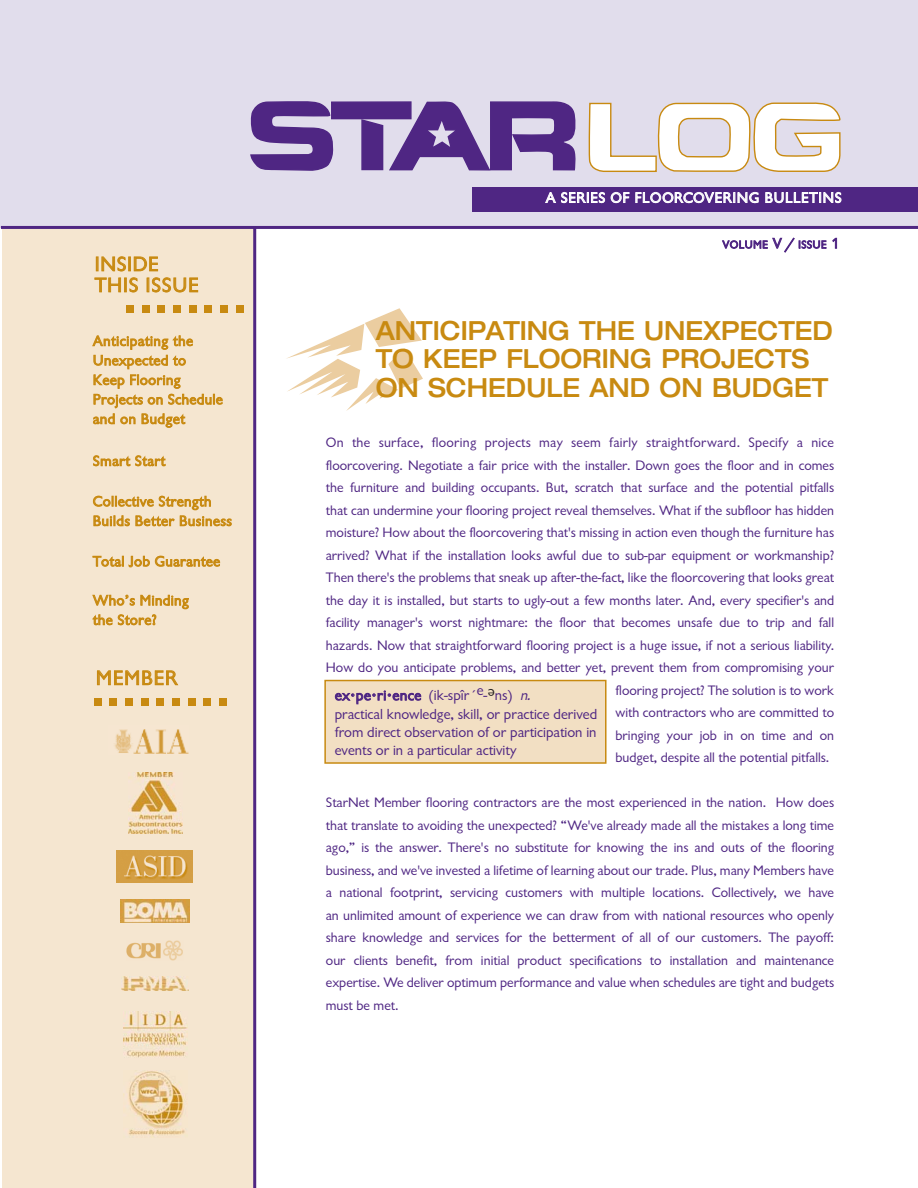
<style>
.page{position:relative;width:918px;height:1188px;background:#fff}
.page>*{position:absolute;margin:0;border:0;box-sizing:border-box;transform-origin:0 0}
.t1{font:500 expanded 26.4px/28.5px "Helvetica Neue";color:#c88a11;scale:.91 1}
.t2{font:21px/21px "Gill Sans Rgl";letter-spacing:.045em;color:#c88a11}
.t3{font:15px/19.5px "Gill Sans Rgl";letter-spacing:.035em;color:#c88a11}
.t4{font:15px/18.1px "Gill Sans Rgl";color:#4f2683}
.t5{font:15px "Gill Sans Rgl";letter-spacing:.06em;color:#fff}
.t6{font:15px "Gill Sans Rgl";color:#231f20}
.t7{font:14.25px/22.5px "Gill Sans Rgl";color:#4f2683;text-align:justify}
.t8{font:14.25px "Gill Sans Rgl";letter-spacing:.02em;color:#4f2683}
.t9{font:11.25px "Gill Sans Rgl";letter-spacing:.045em;color:#4f2683}
.s1{font-size:15px}
.s2{font-style:italic}
</style>
<div class="page">
<div style="left:0;top:0;width:918px;height:228px;background:#e1ddec"></div>
<div style="left:2px;top:227px;width:253px;height:961px;background:#f5e6d0"></div>
<div style="left:332px;top:102px;width:79px;height:17px;background:#4f2683"></div>
<div style="left:331px;top:101px;width:81px;height:18px;border:1px solid #4f2683"></div>
<svg style="left:250px;top:101px;width:85px;height:70px"></svg>
<svg style="left:360px;top:101px;width:216px;height:70px"></svg>
<svg style="left:588px;top:102px;width:253px;height:70px"></svg>
<img style="left:128px;top:1071px;width:57px;height:67px">
<div style="left:472px;top:187px;width:446px;height:25px;background:#4f2683"></div>
<img style="left:122px;top:977px;width:67px;height:14px">
<img style="left:123px;top:1012px;width:64px;height:46px">
<img style="left:129px;top:772px;width:54px;height:62px">
<img style="left:116px;top:851px;width:76px;height:32px">
<img style="left:120px;top:899px;width:70px;height:24px">
<img style="left:126px;top:940px;width:57px;height:21px">
<img style="left:115px;top:729px;width:74px;height:25px">
<hr style="left:1px;top:226px;width:917px;height:3px;background:#4f2683">
<div style="left:126px;top:305px;width:8px;height:8px;background:#c88a11"></div>
<div style="left:142px;top:305px;width:8px;height:8px;background:#c88a11"></div>
<div style="left:158px;top:305px;width:7px;height:8px;background:#c88a11"></div>
<div style="left:173px;top:305px;width:8px;height:8px;background:#c88a11"></div>
<div style="left:189px;top:305px;width:8px;height:8px;background:#c88a11"></div>
<div style="left:205px;top:305px;width:7px;height:8px;background:#c88a11"></div>
<div style="left:220px;top:305px;width:8px;height:8px;background:#c88a11"></div>
<div style="left:236px;top:305px;width:8px;height:8px;background:#c88a11"></div>
<div style="left:94px;top:698px;width:8px;height:8px;background:#c88a11"></div>
<div style="left:109px;top:698px;width:8px;height:8px;background:#c88a11"></div>
<div style="left:125px;top:698px;width:8px;height:8px;background:#c88a11"></div>
<div style="left:141px;top:698px;width:8px;height:8px;background:#c88a11"></div>
<div style="left:156px;top:698px;width:8px;height:8px;background:#c88a11"></div>
<div style="left:172px;top:698px;width:8px;height:8px;background:#c88a11"></div>
<div style="left:188px;top:698px;width:8px;height:8px;background:#c88a11"></div>
<div style="left:203px;top:698px;width:8px;height:8px;background:#c88a11"></div>
<div style="left:219px;top:698px;width:8px;height:8px;background:#c88a11"></div>
<hr style="left:253px;top:227px;width:3px;height:961px;background:#4f2683">
<svg style="left:286px;top:308px;width:137px;height:103px"></svg>
<div style="left:325px;top:681px;width:281px;height:82px;background:#f2dfc3"></div>
<div style="left:324px;top:680px;width:283px;height:84px;border:2px solid #c88a11"></div>
<h2 class="t2" style="left:95px;top:255px;width:105px">INSIDE<br>THIS ISSUE</h2>
<p class="t3" style="left:93px;top:332px;width:131px">Anticipating the<br>Unexpected to<br>Keep Flooring<br>Projects on Schedule and on Budget</p>
<p class="t3" style="left:93px;top:452px;width:74px">Smart Start</p>
<p class="t3" style="left:93px;top:493px;width:140px">Collective Strength<br>Builds Better Business</p>
<p class="t3" style="left:93px;top:553px;width:129px">Total Job Guarantee</p>
<p class="t3" style="left:93px;top:592px;width:97px">Who’s Minding the Store?</p>
<h2 class="t2" style="left:96px;top:669px;width:83px">MEMBER</h2>
<p class="t5" style="left:546px;top:192px;width:297px">A SERIES OF FLOORCOVERING BULLETINS</p>
<p class="t9" style="left:723px;top:240px;width:118px">VOLUME <span class="s1">V /</span> ISSUE <span class="s1">1</span></p>
<h1 class="t1" style="left:376px;top:319px;width:504px">ANTICIPATING THE UNEXPECTED<br>TO KEEP FLOORING PROJECTS<br>ON SCHEDULE AND ON BUDGET</h1>
<p class="t8" style="left:326px;top:437px;width:510px">On the surface, flooring projects may seem fairly straightforward. Specify a nice</p>
<p class="t7" style="left:326px;top:455px;width:510px">floorcovering. Negotiate a fair price with the installer. Down goes the floor and in comes</p>
<p class="t7" style="left:326px;top:478px;width:510px">the furniture and building occupants. But, scratch that surface and the potential pitfalls</p>
<p class="t7" style="left:326px;top:500px;width:510px">that can undermine your flooring project reveal themselves. What if the subfloor has hidden</p>
<p class="t7" style="left:326px;top:523px;width:510px">moisture? How about the floorcovering that's missing in action even though the furniture has</p>
<p class="t7" style="left:326px;top:545px;width:510px">arrived? What if the installation looks awful due to sub-par equipment or workmanship?</p>
<p class="t7" style="left:326px;top:568px;width:510px">Then there's the problems that sneak up after-the-fact, like the floorcovering that looks great</p>
<p class="t7" style="left:326px;top:590px;width:510px">the day it is installed, but starts to ugly-out a few months later. And, every specifier's and</p>
<p class="t7" style="left:326px;top:613px;width:510px">facility manager's worst nightmare: the floor that becomes unsafe due to trip and fall</p>
<p class="t7" style="left:326px;top:635px;width:510px">hazards. Now that straightforward flooring project is a huge issue, if not a serious liability.</p>
<p class="t7" style="left:326px;top:658px;width:510px">How do you anticipate problems, and better yet, prevent them from compromising your</p>
<p class="t7" style="left:616px;top:680px;width:220px">flooring project? The solution is to work</p>
<p class="t7" style="left:616px;top:703px;width:220px">with contractors who are committed to</p>
<p class="t7" style="left:616px;top:725px;width:220px">bringing your job in on time and on</p>
<p class="t7" style="left:616px;top:748px;width:215px">budget, despite all the potential pitfalls.</p>
<p class="t7" style="left:326px;top:793px;width:510px">StarNet Member flooring contractors are the most experienced in the nation. How does that translate to avoiding the unexpected? “We've already made all the mistakes a long time ago,” is the answer. There's no substitute for knowing the ins and outs of the flooring business, and we've invested a lifetime of learning about our trade. Plus, many Members have a national footprint, servicing customers with multiple locations. Collectively, we have an unlimited amount of experience we can draw from with national resources who openly share knowledge and services for the betterment of all of our customers. The payoff: our clients benefit, from initial product specifications to installation and maintenance expertise. We deliver optimum performance and value when schedules are tight and budgets must be met.</p>
<p class="t4" style="left:335px;top:687px;width:264px">ex•pe•ri•ence (ik-spîr´e- ns) <span class="s2">n.<br></span>practical knowledge, skill, or practice derived from direct observation of or participation in events or in a particular activity</p>
<p class="t6" style="left:495px;top:700px;width:8px;rotate:-180deg">e</p>
</div>
